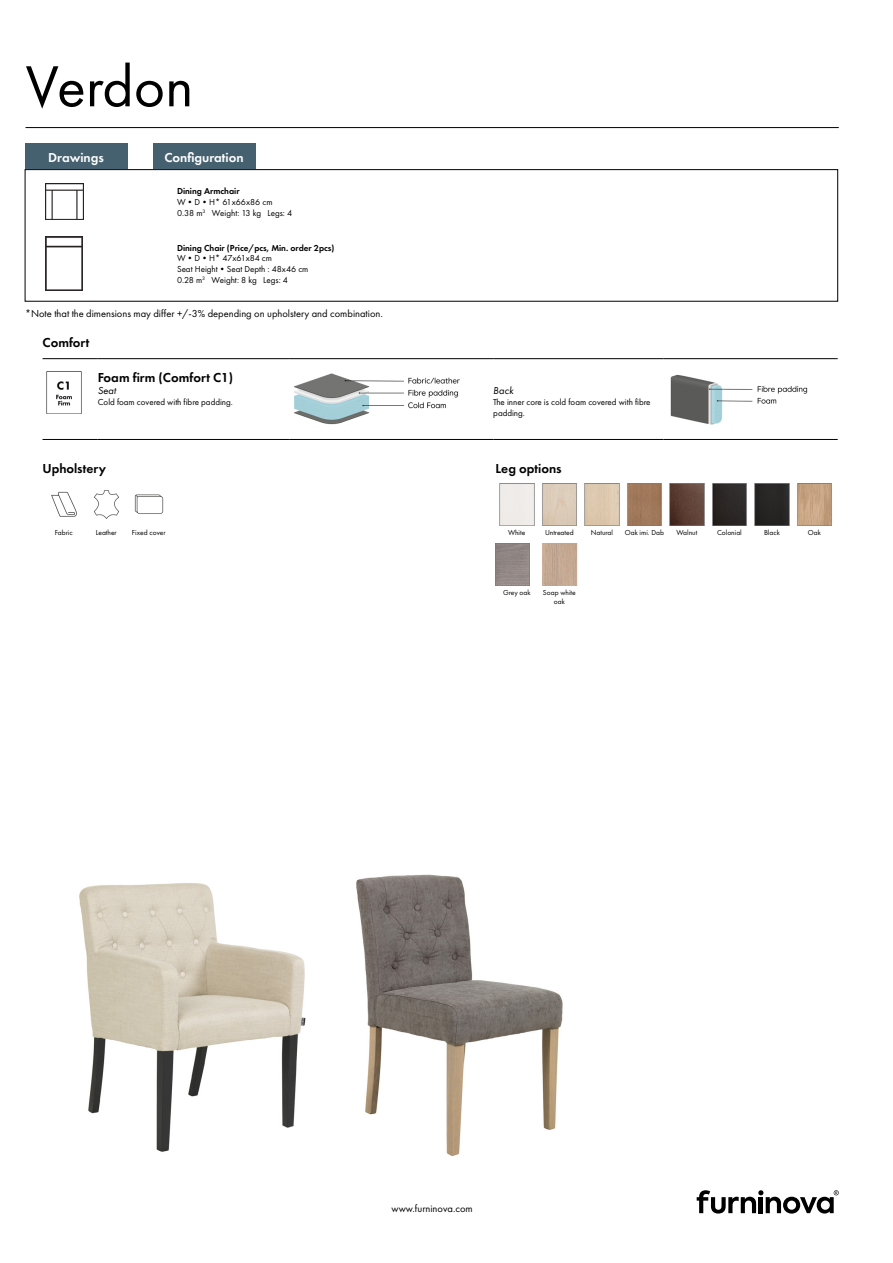
<style>
.page{position:relative;width:893px;height:1263px;background:#fff}
.page>*{position:absolute;margin:0;border:0;box-sizing:border-box;transform-origin:0 0}
.t1{font:60px "Futura PT";color:#000}
.t2{font:600 13.5px "Futura PT";color:#fff}
.BeskrivningNamn{font:600 13.5px "Futura PT";color:#000}
.Teknikrubrik{font:600 13.5px "Futura PT";color:#000}
.Teknikrubrik_Ben{font:600 13.5px "Futura PT";color:#000}
.Beskrivning_Comfort{font:600 13.5px "Futura PT";color:#000}
.Fotnot_mått{font:10.5px "Futura PT";color:#000}
.BeskrivningRubrik{font:italic 10.5px "Futura PT";color:#000}
.BeskrivningText{font:9px/10.8px "Futura PT";color:#000}
.TabelltextV{font:600 9px "Futura PT";color:#000}
.Dimensioner{font:9px "Futura PT";color:#000}
.Ikontext{font:7.5px/9px "Futura PT";color:#000;text-align:center}
</style>
<div class="page">
<hr style="left:26px;top:127px;width:813px;height:1px;background:#000">
<div style="left:25px;top:144px;width:102px;height:25px;background:#45606f"></div>
<div style="left:153px;top:144px;width:102px;height:25px;background:#45606f"></div>
<div style="left:25px;top:169px;width:813px;height:133px;border:1px solid #000"></div>
<img style="left:45px;top:183px;width:38px;height:37px">
<img style="left:45px;top:237px;width:37px;height:53px">
<img style="left:79px;top:883px;width:227px;height:269px">
<hr style="left:43px;top:358px;width:55px;height:1px;background:#000">
<hr style="left:98px;top:358px;width:191px;height:1px;background:#000">
<hr style="left:289px;top:358px;width:204px;height:1px;background:#000">
<hr style="left:493px;top:358px;width:170px;height:1px;background:#000">
<hr style="left:663px;top:358px;width:175px;height:1px;background:#000">
<hr style="left:43px;top:439px;width:55px;height:1px;background:#000">
<hr style="left:98px;top:439px;width:191px;height:1px;background:#000">
<hr style="left:289px;top:439px;width:204px;height:1px;background:#000">
<hr style="left:493px;top:439px;width:170px;height:1px;background:#000">
<hr style="left:663px;top:439px;width:175px;height:1px;background:#000">
<img style="left:46px;top:371px;width:36px;height:43px">
<img style="left:294px;top:373px;width:166px;height:52px">
<img style="left:670px;top:374px;width:138px;height:51px">
<img style="left:51px;top:491px;width:26px;height:26px">
<svg style="left:94px;top:490px;width:25px;height:29px"></svg>
<svg style="left:134px;top:494px;width:30px;height:20px"></svg>
<img style="left:499px;top:483px;width:36px;height:43px">
<svg style="left:542px;top:483px;width:35px;height:43px;background:#d4c5b3"></svg>
<svg style="left:584px;top:483px;width:36px;height:43px;background:#d6c3ac"></svg>
<svg style="left:627px;top:483px;width:35px;height:43px;background:#9e795d"></svg>
<svg style="left:669px;top:483px;width:36px;height:43px;background:#60463c"></svg>
<svg style="left:712px;top:483px;width:35px;height:43px;background:#322e2d"></svg>
<svg style="left:754px;top:483px;width:36px;height:43px;background:#2f2e2c"></svg>
<svg style="left:797px;top:483px;width:35px;height:43px;background:#c1a082"></svg>
<img style="left:496px;top:543px;width:34px;height:43px">
<img style="left:542px;top:543px;width:36px;height:43px">
<img style="left:356px;top:874px;width:207px;height:282px">
<svg style="left:697px;top:1190px;width:142px;height:23px"></svg>
<h1 class="t1" style="left:26px;top:51px;width:169px">Verdon</h1>
<h2 class="t2" style="left:48px;top:149px;width:57px">Drawings</h2>
<h2 class="t2" style="left:164px;top:149px;width:81px">Configuration</h2>
<p class="TabelltextV" style="left:177px;top:185px;width:64px">Dining Armchair</p>
<p class="Dimensioner" style="left:177px;top:196px;width:97px">W•D•H* 61x66x86 cm</p>
<p class="BeskrivningText" style="left:177px;top:207px;width:117px">0.38 m<sup>3</sup> Weight: 13 kg Legs: 4</p>
<p class="TabelltextV" style="left:177px;top:242px;width:159px">Dining Chair (Price/pcs, Min. order 2pcs)</p>
<p class="Dimensioner" style="left:177px;top:253px;width:97px">W•D•H* 47x61x84 cm</p>
<p class="BeskrivningText" style="left:177px;top:264px;width:133px">Seat Height•Seat Depth : 48x46 cm</p>
<p class="BeskrivningText" style="left:177px;top:275px;width:112px">0.28 m<sup>3</sup> Weight: 8 kg Legs: 4</p>
<p class="Fotnot_mått" style="left:25px;top:307px;width:359px">*Note that the dimensions may differ +/-3% depending on upholstery and combination.</p>
<p class="Beskrivning_Comfort" style="left:43px;top:334px;width:49px">Comfort</p>
<p class="BeskrivningNamn" style="left:98px;top:369px;width:137px">Foam firm (Comfort C1)</p>
<p class="BeskrivningRubrik" style="left:98px;top:385px;width:20px">Seat</p>
<p class="BeskrivningText" style="left:98px;top:397px;width:137px">Cold foam covered with fibre padding.</p>
<p class="Teknikrubrik" style="left:43px;top:460px;width:65px">Upholstery</p>
<p class="Ikontext" style="left:55px;top:528px;width:19px">Fabric</p>
<p class="Ikontext" style="left:96px;top:528px;width:23px">Leather</p>
<p class="Ikontext" style="left:132px;top:528px;width:35px">Fixed cover</p>
<p class="BeskrivningRubrik" style="left:493px;top:385px;width:22px">Back</p>
<p class="BeskrivningText" style="left:493px;top:397px;width:159px">The inner core is cold foam covered with fibre padding.</p>
<p class="Teknikrubrik_Ben" style="left:496px;top:460px;width:68px">Leg options</p>
<p class="Ikontext" style="left:508px;top:528px;width:19px">White</p>
<p class="Ikontext" style="left:545px;top:528px;width:30px">Untreated</p>
<p class="Ikontext" style="left:591px;top:528px;width:24px">Natural</p>
<p class="Ikontext" style="left:625px;top:528px;width:41px">Oak imi. Dab</p>
<p class="Ikontext" style="left:676px;top:528px;width:22px">Walnut</p>
<p class="Ikontext" style="left:717px;top:528px;width:26px">Colonial</p>
<p class="Ikontext" style="left:764px;top:528px;width:17px">Black</p>
<p class="Ikontext" style="left:808px;top:528px;width:15px">Oak</p>
<p class="Ikontext" style="left:503px;top:588px;width:29px">Grey oak</p>
<p class="Ikontext" style="left:543px;top:588px;width:34px">Soap white oak</p>
<p class="Fotnot_mått" style="left:392px;top:1202px;width:83px">www.furninova.com</p>
</div>
